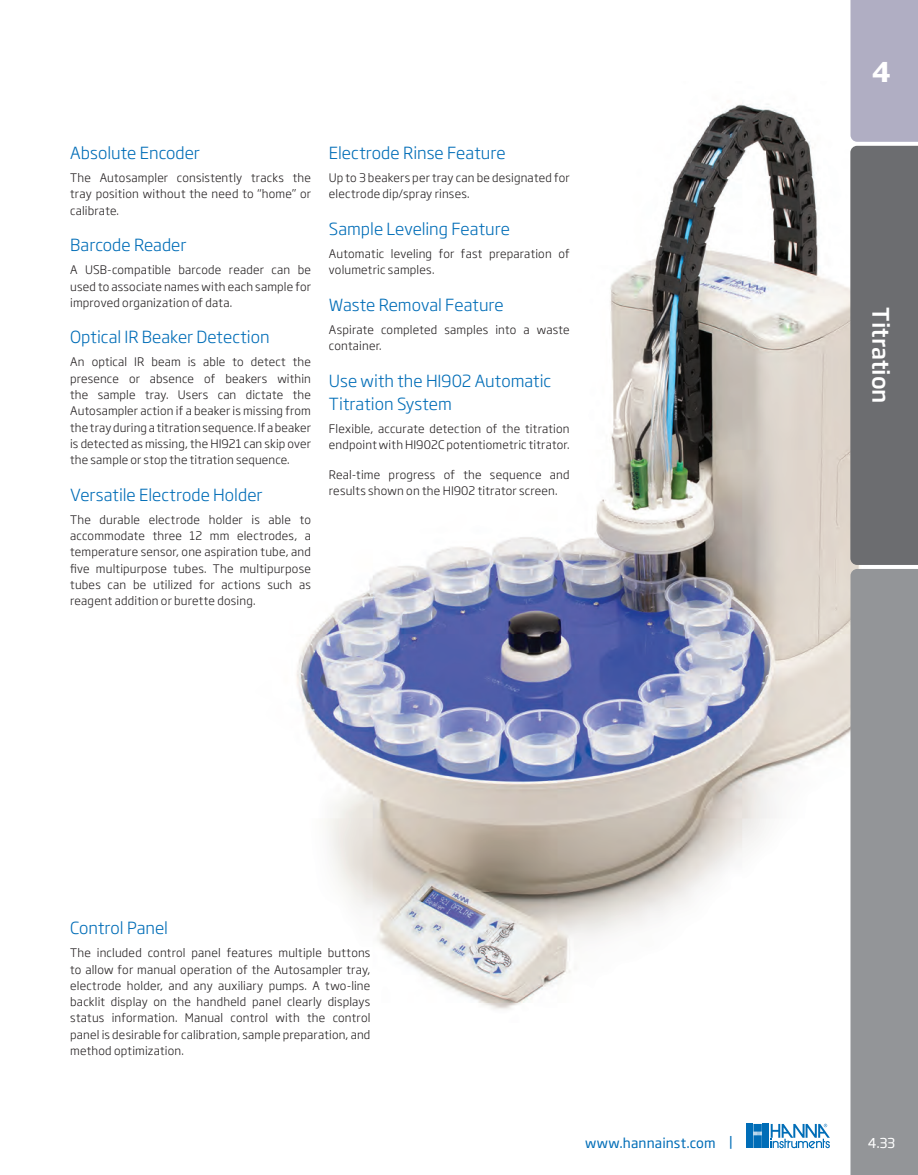
<style>
.page{position:relative;width:918px;height:1175px;background:#fff}
.page>*{position:absolute;margin:0;border:0;box-sizing:border-box;transform-origin:0 0}
.t1{font:700 27px "Soho Gothic Pro";color:#fff}
.t2{font:500 22.5px "Soho Gothic Pro";color:#fff}
.n-Text_Head{font:300 16.5px/23.1px "Soho Gothic Pro";color:#006db7}
.t3{font:13.5px "Soho Gothic Pro";letter-spacing:.005em;color:#006db7}
.t4{font:13.5px "Soho Gothic Pro";color:#fff}
.n-body_text{font:300 11.7px/16.2px "Soho Gothic Pro";letter-spacing:.015em;color:#231f20;text-align:justify}
</style>
<div class="page">
<img style="left:296px;top:104px;width:554px;height:905px">
<svg style="left:850px;top:0;width:68px;height:1174px;background:#8a8b90"></svg>
<svg style="left:746px;top:1124px;width:84px;height:24px"></svg>
<p class="n-Text_Head" style="left:70px;top:140px;width:131px">Absolute Encoder</p>
<p class="n-body_text" style="left:70px;top:169px;width:242px">The Autosampler consistently tracks the tray position without the need to “home” or calibrate.</p>
<p class="n-Text_Head" style="left:70px;top:233px;width:118px">Barcode Reader</p>
<p class="n-body_text" style="left:70px;top:261px;width:242px">A USB-compatible barcode reader can be used to associate names with each sample for improved organization of data.</p>
<p class="n-Text_Head" style="left:70px;top:325px;width:201px">Optical IR Beaker Detection</p>
<p class="n-body_text" style="left:70px;top:353px;width:242px">An optical IR beam is able to detect the presence or absence of beakers within the sample tray. Users can dictate the Autosampler action if a beaker is missing from the tray during a titration sequence. If a beaker is detected as missing, the HI921 can skip over the sample or stop the titration sequence.</p>
<p class="n-Text_Head" style="left:70px;top:482px;width:194px">Versatile Electrode Holder</p>
<p class="n-body_text" style="left:70px;top:510px;width:242px">The durable electrode holder is able to accommodate three 12 mm electrodes, a temperature sensor, one aspiration tube, and five multipurpose tubes. The multipurpose tubes can be utilized for actions such as reagent addition or burette dosing.</p>
<p class="n-Text_Head" style="left:329px;top:140px;width:178px">Electrode Rinse Feature</p>
<p class="n-body_text" style="left:329px;top:169px;width:242px">Up to 3 beakers per tray can be designated for electrode dip/spray rinses.</p>
<p class="n-Text_Head" style="left:329px;top:216px;width:182px">Sample Leveling Feature</p>
<p class="n-body_text" style="left:329px;top:245px;width:242px">Automatic leveling for fast preparation of volumetric samples.</p>
<p class="n-Text_Head" style="left:329px;top:292px;width:176px">Waste Removal Feature</p>
<p class="n-body_text" style="left:329px;top:321px;width:242px">Aspirate completed samples into a waste container.</p>
<p class="n-Text_Head" style="left:329px;top:368px;width:224px">Use with the HI902 Automatic<br>Titration System</p>
<p class="n-body_text" style="left:329px;top:420px;width:242px">Flexible, accurate detection of the titration endpoint with HI902C potentiometric titrator.</p>
<p class="n-body_text" style="left:329px;top:466px;width:242px">Real-time progress of the sequence and results shown on the HI902 titrator screen.</p>
<h1 class="t1" style="left:872px;top:50px;width:21px">4</h1>
<h2 class="t2" style="left:899px;top:307px;width:98px;rotate:90deg">Titration</h2>
<p class="n-Text_Head" style="left:70px;top:915px;width:99px">Control Panel</p>
<p class="n-body_text" style="left:70px;top:944px;width:302px">The included control panel features multiple buttons to allow for manual operation of the Autosampler tray, electrode holder, and any auxiliary pumps. A two-line backlit display on the handheld panel clearly displays status information. Manual control with the control panel is desirable for calibration, sample preparation, and method optimization.</p>
<p class="t3" style="left:585px;top:1132px;width:149px">www.hannainst.com |</p>
<p class="t4" style="left:868px;top:1132px;width:29px">4.33</p>
</div>
